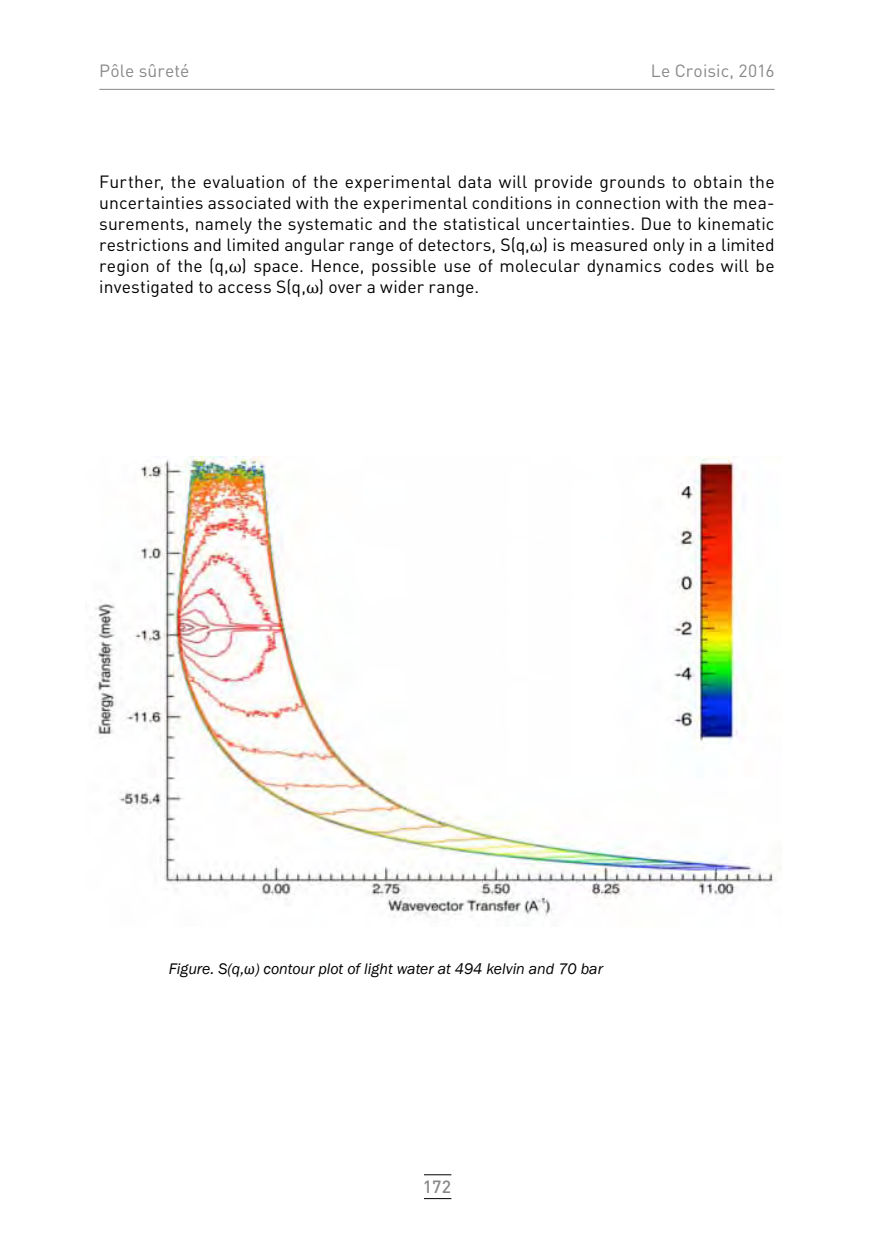
<style>
.page{position:relative;width:874px;height:1241px;background:#fff}
.page>*{position:absolute;margin:0;border:0;box-sizing:border-box;transform-origin:0 0}
.t1{font:17.5px/21px "DIN";letter-spacing:.005em;color:#000;text-align:justify}
.t2{font:17.5px "DIN";letter-spacing:.005em;color:#87888a}
.t3{font:500 17.5px "DIN";color:#87888a}
.t4{font:italic 15.75px "Franklin Gothic";color:#000}
.s1{font-family:"Cambria Math"}
</style>
<div class="page">
<hr style="left:99px;top:89px;width:675px;height:1px;background:#87888a">
<svg style="left:424px;top:1174px;width:27px;height:1px"></svg>
<img style="left:95px;top:456px;width:685px;height:461px">
<p class="t2" style="left:99px;top:60px;width:92px">Pôle sûreté</p>
<p class="t2" style="left:650px;top:60px;width:125px">Le Croisic, 2016</p>
<p class="t1" style="left:99px;top:171px;width:676px">Further, the evaluation of the experimental data will provide grounds to obtain the uncertainties associated with the experimental conditions in connection with the mea&shy;surements, namely the systematic and the statistical uncertainties. Due to kinematic restrictions and limited angular range of detectors, S(q,<span class="s1">ω</span>) is measured only in a limited region of the (q,<span class="s1">ω</span>) space. Hence, possible use of molecular dynamics codes will be investigated to access S(q,<span class="s1">ω</span>) over a wider range.</p>
<p class="t4" style="left:169px;top:958px;width:435px">Figure. S(q,ω) contour plot of light water at 494 kelvin and 70 bar</p>
<p class="t3" style="left:423px;top:1174px;width:29px">172</p>
</div>
